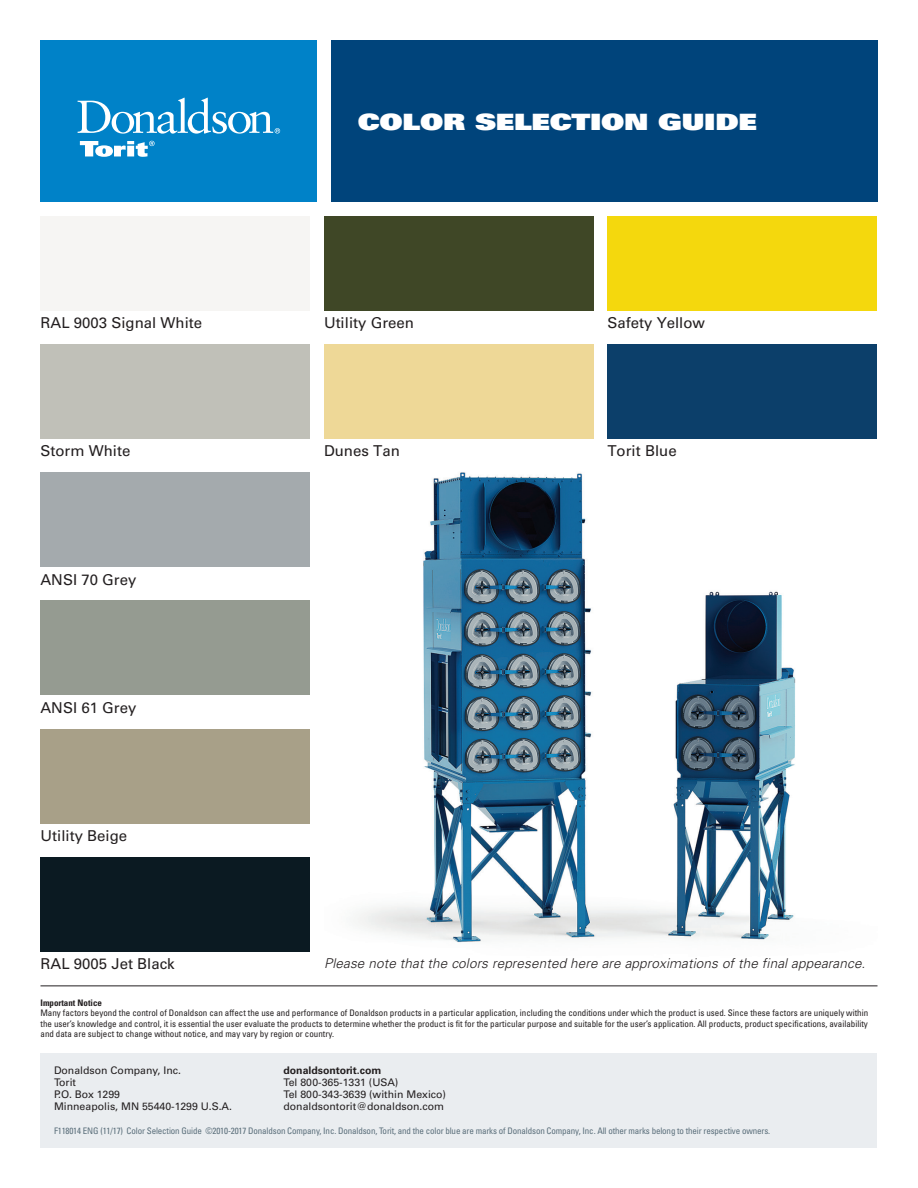
<style>
.page{position:relative;width:918px;height:1188px;background:#fff}
.page>*{position:absolute;margin:0;border:0;box-sizing:border-box;transform-origin:0 0}
.t1{font:22.5px "Univers LT Std X Black";letter-spacing:-.01em;color:#fff;scale:1.3 1}
.t2{font:15px "Univers LT Std";color:#231f20}
.t3{font:italic 300 13.5px "Univers LT Std";letter-spacing:.01em;color:#231f20}
.t4{font:10.5px/12px "Univers LT Std";color:#231f20}
.t5{font:700 10.5px "Univers LT Std";color:#231f20}
.t6{font:condensed 9px/10.5px "Univers LT Std";color:#231f20;text-align:justify}
.t7{font:condensed 9px "Univers LT Std";letter-spacing:-.015em;color:#5b6f7b}
.t8{font:700 condensed 9px "Univers LT Std";color:#231f20}
</style>
<div class="page">
<div style="left:40px;top:1053px;width:838px;height:95px;background:#eaedf0"></div>
<hr style="left:40px;top:986px;width:838px;height:1px;background:#231f20">
<div style="left:40px;top:40px;width:277px;height:162px;background:#0082c8"></div>
<svg style="left:80px;top:141px;width:75px;height:16px"></svg>
<svg style="left:78px;top:98px;width:202px;height:36px"></svg>
<div style="left:331px;top:40px;width:547px;height:162px;background:#00447b"></div>
<img style="left:357px;top:472px;width:439px;height:471px">
<div style="left:40px;top:216px;width:270px;height:94px;background:#f6f5f3"></div>
<div style="left:40px;top:344px;width:270px;height:95px;background:#c0c0b8"></div>
<div style="left:40px;top:472px;width:270px;height:95px;background:#a4aaad"></div>
<div style="left:40px;top:601px;width:270px;height:94px;background:#959b91"></div>
<div style="left:40px;top:729px;width:270px;height:95px;background:#a8a088"></div>
<div style="left:40px;top:857px;width:270px;height:95px;background:#0b1a22"></div>
<div style="left:324px;top:216px;width:270px;height:94px;background:#3f4726"></div>
<div style="left:324px;top:344px;width:270px;height:95px;background:#eed897"></div>
<div style="left:608px;top:216px;width:270px;height:94px;background:#f4d80d"></div>
<div style="left:608px;top:344px;width:270px;height:95px;background:#0c3f6a"></div>
<h2 class="t2" style="left:40px;top:314px;width:163px">RAL 9003 Signal White</h2>
<h2 class="t2" style="left:40px;top:442px;width:91px">Storm White</h2>
<h2 class="t2" style="left:40px;top:570px;width:97px">ANSI 70 Grey</h2>
<h2 class="t2" style="left:40px;top:699px;width:97px">ANSI 61 Grey</h2>
<h2 class="t2" style="left:40px;top:827px;width:88px">Utility Beige</h2>
<h2 class="t2" style="left:40px;top:955px;width:136px">RAL 9005 Jet Black</h2>
<h1 class="t1" style="left:358px;top:107px;width:308px">COLOR SELECTION GUIDE</h1>
<h2 class="t2" style="left:324px;top:314px;width:92px">Utility Green</h2>
<h2 class="t2" style="left:324px;top:442px;width:77px">Dunes Tan</h2>
<h2 class="t2" style="left:608px;top:314px;width:99px">Safety Yellow</h2>
<h2 class="t2" style="left:608px;top:442px;width:71px">Torit Blue</h2>
<h3 class="t3" style="left:324px;top:955px;width:543px">Please note that the colors represented here are approximations of the final appearance.</h3>
<p class="t8" style="left:40px;top:997px;width:63px">Important Notice</p>
<p class="t6" style="left:40px;top:1007px;width:829px">Many factors beyond the control of Donaldson can affect the use and performance of Donaldson products in a particular application, including the conditions under which the product is used. Since these factors are uniquely within the user’s knowledge and control, it is essential the user evaluate the products to determine whether the product is fit for the particular purpose and suitable for the user’s application. All products, product specifications, availability and data are subject to change without notice, and may vary by region or country.</p>
<p class="t4" style="left:54px;top:1064px;width:180px">Donaldson Company, Inc.<br>Torit<br>P.O. Box 1299<br>Minneapolis, MN 55440-1299 U.S.A.</p>
<p class="t5" style="left:283px;top:1064px;width:99px">donaldsontorit.com</p>
<p class="t4" style="left:283px;top:1076px;width:164px">Tel 800-365-1331 (USA)<br>Tel 800-343-3639 (within Mexico) donaldsontorit@donaldson.com</p>
<p class="t7" style="left:54px;top:1125px;width:718px">F118014 ENG (11/17) Color Selection Guide ©2010-2017 Donaldson Company, Inc. Donaldson, Torit, and the color blue are marks of Donaldson Company, Inc. All other marks belong to their respective owners.</p>
</div>
